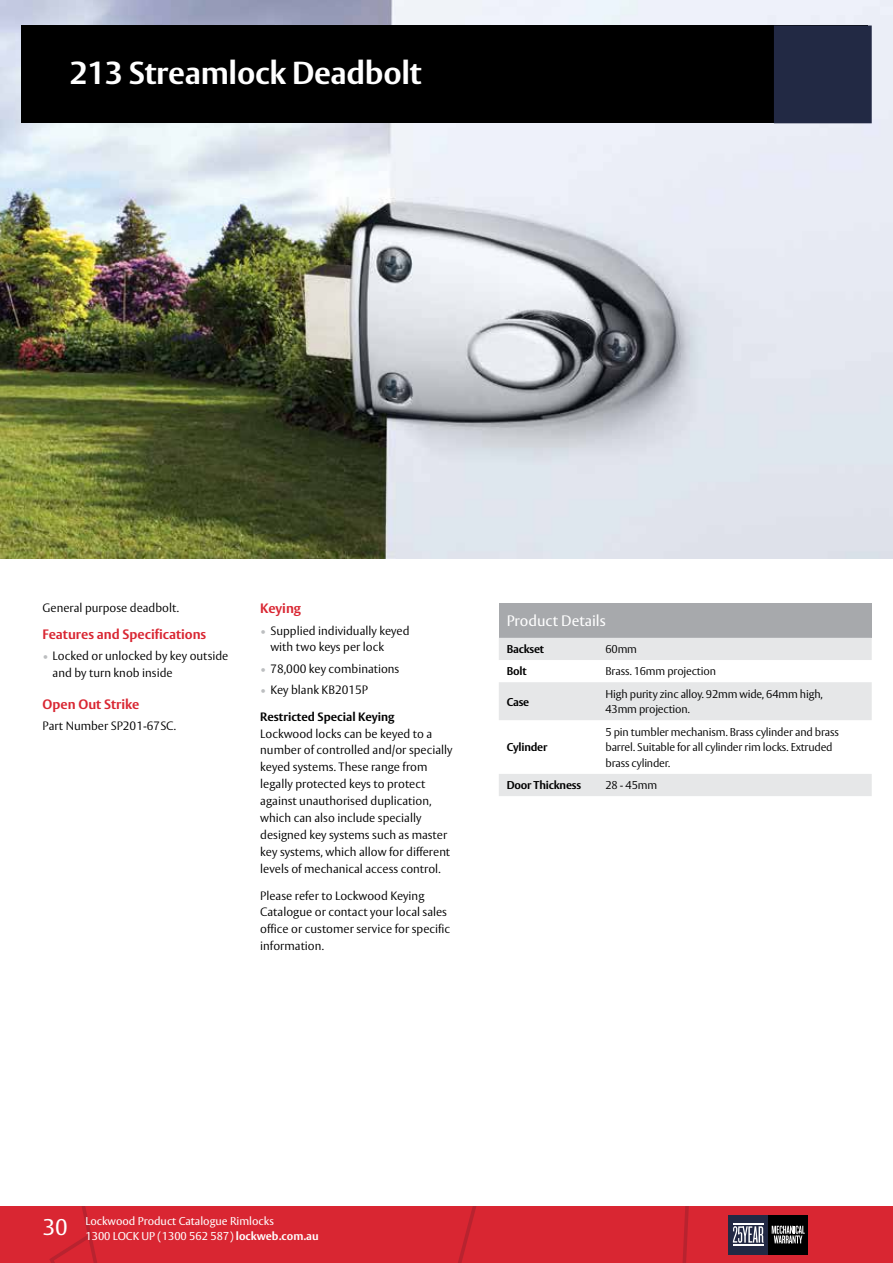
<style>
.page{position:relative;width:893px;height:1263px;background:#fff}
.page>*{position:absolute;margin:0;border:0;box-sizing:border-box;transform-origin:0 0}
.t1{font:700 31.5px "ASSA Vesta";letter-spacing:-.01em;color:#fff}
.t2{font:22.5px "ASSA Vesta";color:#fff}
.t3{font:15px "ASSA Vesta";color:#fff}
.t4{font:700 13.5px "ASSA Vesta";color:#d92632}
.t5{font:300 12px/16.8px "ASSA Vesta";color:#000}
.t6{font:700 12px "ASSA Vesta";color:#000}
.t7{font:300 11.25px/15.8px "ASSA Vesta";letter-spacing:-.015em;color:#000}
.t8{font:11.25px/15px "ASSA Vesta";color:#fff}
.t9{font:700 11.25px "ASSA Vesta";letter-spacing:-.015em;color:#000}
.s1{color:#bcbec0}
.s2{font-weight:700}
</style>
<div class="page">
<div style="left:0;top:1206px;width:893px;height:57px;background:#d92632"></div>
<svg style="left:57px;top:1206px;width:37px;height:34px"></svg>
<div style="left:728px;top:1215px;width:40px;height:40px;background:#222944"></div>
<div style="left:768px;top:1215px;width:40px;height:40px;background:#000"></div>
<svg style="left:772px;top:1225px;width:33px;height:18px"></svg>
<svg style="left:733px;top:1226px;width:30px;height:17px"></svg>
<hr style="left:733px;top:1224px;width:30px;height:1px;background:#fff">
<hr style="left:733px;top:1244px;width:30px;height:1px;background:#fff">
<img style="left:0;top:0;width:382px;height:558px">
<img style="left:382px;top:0;width:511px;height:558px">
<div style="left:21px;top:26px;width:846px;height:97px;background:#000"></div>
<div style="left:774px;top:26px;width:98px;height:97px;background:#222944"></div>
<div style="left:499px;top:603px;width:373px;height:35px;background:#a7a9ac"></div>
<svg style="left:499px;top:638px;width:373px;height:158px"></svg>
<h1 class="t1" style="left:70px;top:53px;width:353px">213 Streamlock Deadbolt</h1>
<p class="t5" style="left:43px;top:600px;width:138px">General purpose deadbolt.</p>
<p class="t4" style="left:43px;top:626px;width:165px">Features and Specifications</p>
<p class="t5" style="left:53px;top:648px;width:177px;text-indent:-10px"><span class="s1">•</span> Locked or unlocked by key outside and by turn knob inside</p>
<p class="t4" style="left:43px;top:696px;width:98px">Open Out Strike</p>
<p class="t5" style="left:43px;top:718px;width:135px">Part Number SP201-67SC.</p>
<p class="t4" style="left:260px;top:600px;width:42px">Keying</p>
<p class="t5" style="left:270px;top:622px;width:141px;text-indent:-10px"><span class="s1">•</span> Supplied individually keyed with two keys per lock</p>
<p class="t5" style="left:260px;top:660px;width:141px"><span class="s1">•</span> 78,000 key combinations</p>
<p class="t5" style="left:260px;top:682px;width:109px"><span class="s1">•</span> Key blank KB2015P</p>
<p class="t6" style="left:260px;top:709px;width:136px">Restricted Special Keying</p>
<p class="t5" style="left:260px;top:725px;width:194px">Lockwood locks can be keyed to a number of controlled and/or specially keyed systems. These range from legally protected keys to protect against unauthorised duplication, which can also include specially designed key systems such as master key systems, which allow for different levels of mechanical access control.</p>
<p class="t5" style="left:260px;top:887px;width:191px">Please refer to Lockwood Keying<br>Catalogue or contact your local sales office or customer service for specific information.</p>
<p class="t3" style="left:507px;top:612px;width:101px">Product Details</p>
<p class="t9" style="left:507px;top:642px;width:39px">Backset</p>
<p class="t7" style="left:605px;top:642px;width:33px">60mm</p>
<p class="t9" style="left:507px;top:665px;width:21px">Bolt</p>
<p class="t7" style="left:605px;top:664px;width:112px">Brass. 16mm projection</p>
<p class="t9" style="left:507px;top:695px;width:24px">Case</p>
<p class="t7" style="left:605px;top:686px;width:219px">High purity zinc alloy. 92mm wide, 64mm high,<br>43mm projection.</p>
<p class="t9" style="left:507px;top:740px;width:42px">Cylinder</p>
<p class="t7" style="left:605px;top:724px;width:235px">5 pin tumbler mechanism. Brass cylinder and brass barrel. Suitable for all cylinder rim locks. Extruded brass cylinder.</p>
<p class="t9" style="left:507px;top:778px;width:76px">Door Thickness</p>
<p class="t7" style="left:605px;top:778px;width:53px">28 - 45mm</p>
<h2 class="t2" style="left:43px;top:1214px;width:26px">30</h2>
<p class="t8" style="left:85px;top:1214px;width:235px">Lockwood Product Catalogue Rimlocks<br>1300 LOCK UP (1300 562 587) <span class="s2">lockweb.com.au</span></p>
</div>
